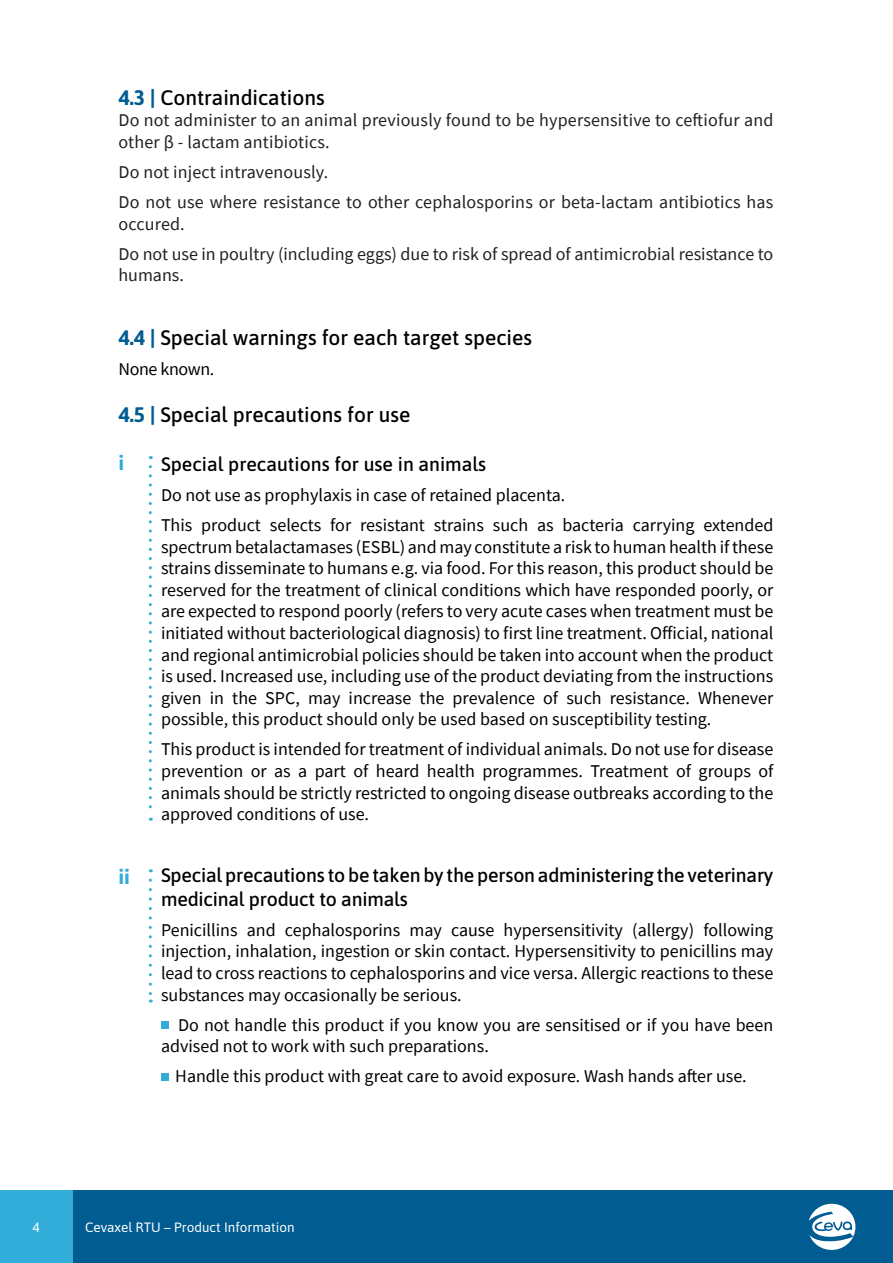
<style>
.page{position:relative;width:893px;height:1263px;background:#fff}
.page>*{position:absolute;margin:0;border:0;box-sizing:border-box;transform-origin:0 0}
.t1{font:500 21px "Asap";color:#000001}
.t2{font:700 21px "Source Sans Pro";color:#32add9}
.t3{font:500 19.5px/23.4px "Asap";letter-spacing:-.01em;color:#000001}
.t4{font:18px/21.6px "Source Sans Pro";color:#000001;text-align:justify}
.t5{font:18px/30.2px "Source Sans Pro";letter-spacing:.01em;color:#231f20}
.t6{font:18px "Source Sans Pro";letter-spacing:-.02em;color:#000001}
.t7{font:13.5px "Asap";color:#fff}
.s1{font-weight:700;color:#015c92}
</style>
<div class="page">
<div style="left:0;top:1191px;width:893px;height:72px;background:#015c92"></div>
<div style="left:0;top:1191px;width:72px;height:72px;background:#32add9"></div>
<hr style="left:892px;top:1191px;width:1px;height:72px;background:#32add9">
<svg style="left:809px;top:1203px;width:47px;height:47px"></svg>
<div style="left:161px;top:1021px;width:7px;height:7px;background:#32add9"></div>
<div style="left:161px;top:1073px;width:7px;height:7px;background:#32add9"></div>
<svg style="left:149px;top:467px;width:3px;height:354px"></svg>
<svg style="left:149px;top:880px;width:3px;height:122px"></svg>
<p class="t1" style="left:118px;top:83px;width:208px"><span class="s1">4.3 |</span> Contraindications</p>
<p class="t5" style="left:118px;top:109px;width:656px;line-height:21.6px">Do not administer to an animal previously found to be hypersensitive to ceftiofur and other β - lactam antibiotics.</p>
<p class="t5" style="left:118px;top:157px;width:656px">Do not inject intravenously.<br>Do not use where resistance to other cephalosporins or beta-lactam antibiotics has</p>
<p class="t5" style="left:118px;top:208px;width:656px">occured.<br>Do not use in poultry (including eggs) due to risk of spread of antimicrobial resistance to</p>
<p class="t5" style="left:118px;top:260px;width:67px">humans.</p>
<p class="t1" style="left:118px;top:323px;width:415px"><span class="s1">4.4 |</span> Special warnings for each target species</p>
<p class="t6" style="left:118px;top:358px;width:97px">None known.</p>
<p class="t1" style="left:118px;top:400px;width:293px"><span class="s1">4.5 |</span> Special precautions for use</p>
<p class="t3" style="left:161px;top:451px;width:327px">Special precautions for use in animals</p>
<p class="t4" style="left:161px;top:480px;width:614px;line-height:30.2px">Do not use as prophylaxis in case of retained placenta.<br>This product selects for resistant strains such as bacteria carrying extended</p>
<p class="t4" style="left:161px;top:536px;width:614px">spectrum betalactamases (ESBL) and may constitute a risk to human health if these strains disseminate to humans e.g. via food. For this reason, this product should be reserved for the treatment of clinical conditions which have responded poorly, or are expected to respond poorly (refers to very acute cases when treatment must be initiated without bacteriological diagnosis) to first line treatment. Official, national and regional antimicrobial policies should be taken into account when the product is used. Increased use, including use of the product deviating from the instructions given in the SPC, may increase the prevalence of such resistance. Whenever possible, this product should only be used based on susceptibility testing.</p>
<p class="t4" style="left:161px;top:738px;width:614px">This product is intended for treatment of individual animals. Do not use for disease prevention or as a part of heard health programmes. Treatment of groups of animals should be strictly restricted to ongoing disease outbreaks according to the approved conditions of use.</p>
<p class="t2" style="left:118px;top:449px;width:7px">i</p>
<p class="t2" style="left:118px;top:863px;width:13px">ii</p>
<p class="t3" style="left:161px;top:863px;width:614px">Special precautions to be taken by the person administering the veterinary medicinal product to animals</p>
<p class="t4" style="left:161px;top:919px;width:614px">Penicillins and cephalosporins may cause hypersensitivity (allergy) following injection, inhalation, ingestion or skin contact. Hypersensitivity to penicillins may lead to cross reactions to cephalosporins and vice versa. Allergic reactions to these substances may occasionally be serious.</p>
<p class="t4" style="left:161px;top:1014px;width:614px;text-indent:17px">Do not handle this product if you know you are sensitised or if you have been advised not to work with such preparations.</p>
<p class="t4" style="left:175px;top:1065px;width:573px">Handle this product with great care to avoid exposure. Wash hands after use.</p>
<p class="t7" style="left:33px;top:1217px;width:9px">4</p>
<p class="t7" style="left:85px;top:1218px;width:211px">Cevaxel RTU – Product Information</p>
</div>
